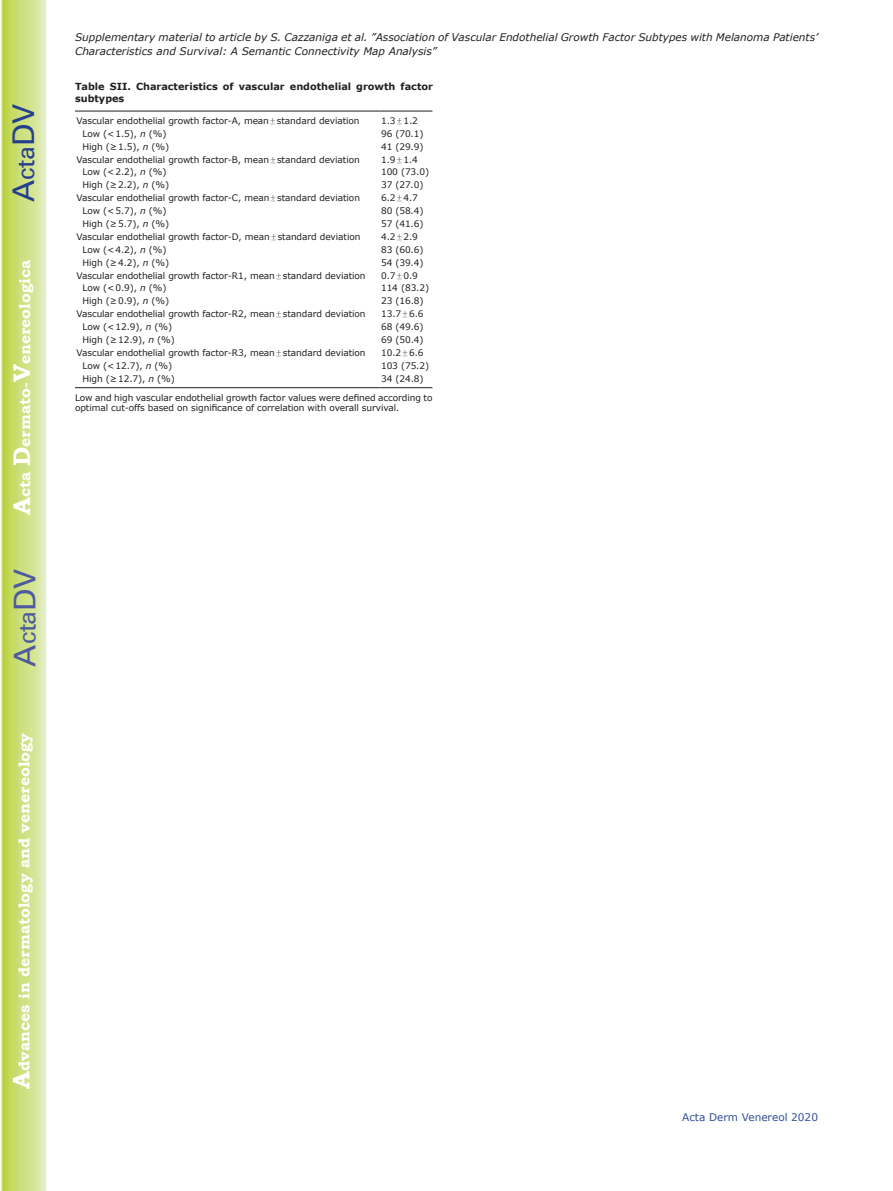
<style>
.page{position:relative;width:893px;height:1191px;background:#fff}
.page>*{position:absolute;margin:0;border:0;box-sizing:border-box;transform-origin:0 0}
.t1{font:30px "Univers";color:#4d5a9e}
.t2{font:30px "Univers";color:#253f8e}
.t3{font:700 15.45px "Bookman Old Style";color:#fff}
.t4{font:italic 10.5px/13.5px "Verdana";color:#231f20}
.t5{font:10.5px "Verdana";color:#324f95}
.t6{font:700 9.75px/11.7px "Verdana";color:#231f20}
.t7{font:9px/18.9px "Verdana";letter-spacing:-.01em;color:#231f20}
.s1{font-size:24px}
.s2{font-family:"Perpetua"}
.s3{font-style:italic}
</style>
<div class="page">
<svg style="left:1px;top:0;width:45px;height:1191px;background:#cfe084"></svg>
<hr style="left:75px;top:111px;width:305px;height:1px;background:#231f20">
<hr style="left:380px;top:111px;width:52px;height:1px;background:#231f20">
<hr style="left:75px;top:387px;width:305px;height:1px;background:#231f20">
<hr style="left:380px;top:387px;width:52px;height:1px;background:#231f20">
<h1 class="t2" style="left:6px;top:202px;width:100px;rotate:-90deg">A<span class="s1">cta</span>DV</h1>
<h2 class="t3" style="left:15px;top:515px;width:257px;rotate:-90deg"><span class="s1">A</span>cta <span class="s1">D</span>ermato-<span class="s1">V</span>enereologica</h2>
<h1 class="t1" style="left:7px;top:666px;width:100px;rotate:-90deg">A<span class="s1">cta</span>DV</h1>
<h2 class="t3" style="left:15px;top:1088px;width:357px;rotate:-90deg"><span class="s1">A</span>dvances in dermatology and venereology</h2>
<p class="t4" style="left:75px;top:31px;width:744px">Supplementary material to article by S. Cazzaniga et al. ”Association of Vascular Endothelial Growth Factor Subtypes with Melanoma Patients’<br>Characteristics and Survival: A Semantic Connectivity Map Analysis”</p>
<p class="t6" style="left:75px;top:81px;width:359px">Table SII. Characteristics of vascular endothelial growth factor subtypes</p>
<p class="t7" style="left:76px;top:111px;width:285px">Vascular endothelial growth factor-A, mean<span class="s2">±</span>standard deviation</p>
<p class="t7" style="left:381px;top:111px;width:38px">1.3<span class="s2">±</span>1.2</p>
<p class="t7" style="left:82px;top:124px;width:86px">Low (&lt;1.5), <span class="s3">n</span> (%)</p>
<p class="t7" style="left:381px;top:124px;width:44px">96 (70.1)</p>
<p class="t7" style="left:82px;top:137px;width:88px">High (≥1.5), <span class="s3">n</span> (%)</p>
<p class="t7" style="left:381px;top:137px;width:44px">41 (29.9)</p>
<p class="t7" style="left:77px;top:150px;width:285px">Vascular endothelial growth factor-B, mean<span class="s2">±</span>standard deviation</p>
<p class="t7" style="left:381px;top:150px;width:38px">1.9<span class="s2">±</span>1.4</p>
<p class="t7" style="left:83px;top:163px;width:86px">Low (&lt;2.2), <span class="s3">n</span> (%)</p>
<p class="t7" style="left:381px;top:163px;width:50px">100 (73.0)</p>
<p class="t7" style="left:83px;top:176px;width:88px">High (≥2.2), <span class="s3">n</span> (%)</p>
<p class="t7" style="left:381px;top:176px;width:44px">37 (27.0)</p>
<p class="t7" style="left:77px;top:189px;width:285px">Vascular endothelial growth factor-C, mean<span class="s2">±</span>standard deviation</p>
<p class="t7" style="left:381px;top:189px;width:38px">6.2<span class="s2">±</span>4.7</p>
<p class="t7" style="left:83px;top:201px;width:86px">Low (&lt;5.7), <span class="s3">n</span> (%)</p>
<p class="t7" style="left:381px;top:201px;width:44px">80 (58.4)</p>
<p class="t7" style="left:83px;top:214px;width:88px">High (≥5.7), <span class="s3">n</span> (%)</p>
<p class="t7" style="left:381px;top:214px;width:44px">57 (41.6)</p>
<p class="t7" style="left:77px;top:227px;width:285px">Vascular endothelial growth factor-D, mean<span class="s2">±</span>standard deviation</p>
<p class="t7" style="left:381px;top:227px;width:38px">4.2<span class="s2">±</span>2.9</p>
<p class="t7" style="left:83px;top:240px;width:86px">Low (&lt;4.2), <span class="s3">n</span> (%)</p>
<p class="t7" style="left:381px;top:240px;width:44px">83 (60.6)</p>
<p class="t7" style="left:83px;top:253px;width:88px">High (≥4.2), <span class="s3">n</span> (%)</p>
<p class="t7" style="left:381px;top:253px;width:44px">54 (39.4)</p>
<p class="t7" style="left:77px;top:266px;width:291px">Vascular endothelial growth factor-R1, mean<span class="s2">±</span>standard deviation</p>
<p class="t7" style="left:381px;top:266px;width:38px">0.7<span class="s2">±</span>0.9</p>
<p class="t7" style="left:83px;top:279px;width:86px">Low (&lt;0.9), <span class="s3">n</span> (%)</p>
<p class="t7" style="left:381px;top:279px;width:50px">114 (83.2)</p>
<p class="t7" style="left:83px;top:292px;width:88px">High (≥0.9), <span class="s3">n</span> (%)</p>
<p class="t7" style="left:381px;top:292px;width:44px">23 (16.8)</p>
<p class="t7" style="left:77px;top:305px;width:291px">Vascular endothelial growth factor-R2, mean<span class="s2">±</span>standard deviation</p>
<p class="t7" style="left:381px;top:305px;width:44px">13.7<span class="s2">±</span>6.6</p>
<p class="t7" style="left:83px;top:317px;width:91px">Low (&lt;12.9), <span class="s3">n</span> (%)</p>
<p class="t7" style="left:381px;top:317px;width:44px">68 (49.6)</p>
<p class="t7" style="left:83px;top:330px;width:94px">High (≥12.9), <span class="s3">n</span> (%)</p>
<p class="t7" style="left:381px;top:330px;width:44px">69 (50.4)</p>
<p class="t7" style="left:77px;top:343px;width:291px">Vascular endothelial growth factor-R3, mean<span class="s2">±</span>standard deviation</p>
<p class="t7" style="left:381px;top:343px;width:44px">10.2<span class="s2">±</span>6.6</p>
<p class="t7" style="left:83px;top:356px;width:91px">Low (&lt;12.7), <span class="s3">n</span> (%)</p>
<p class="t7" style="left:381px;top:356px;width:50px">103 (75.2)</p>
<p class="t7" style="left:83px;top:369px;width:94px">High (≥12.7), <span class="s3">n</span> (%)</p>
<p class="t7" style="left:75px;top:369px;width:359px;text-indent:306px">34 (24.8)<br>Low and high vascular endothelial growth factor values were defined according to</p>
<p class="t7" style="left:75px;top:399px;width:326px">optimal cut-offs based on significance of correlation with overall survival.</p>
<p class="t5" style="left:682px;top:1110px;width:137px">Acta Derm Venereol 2020</p>
</div>
